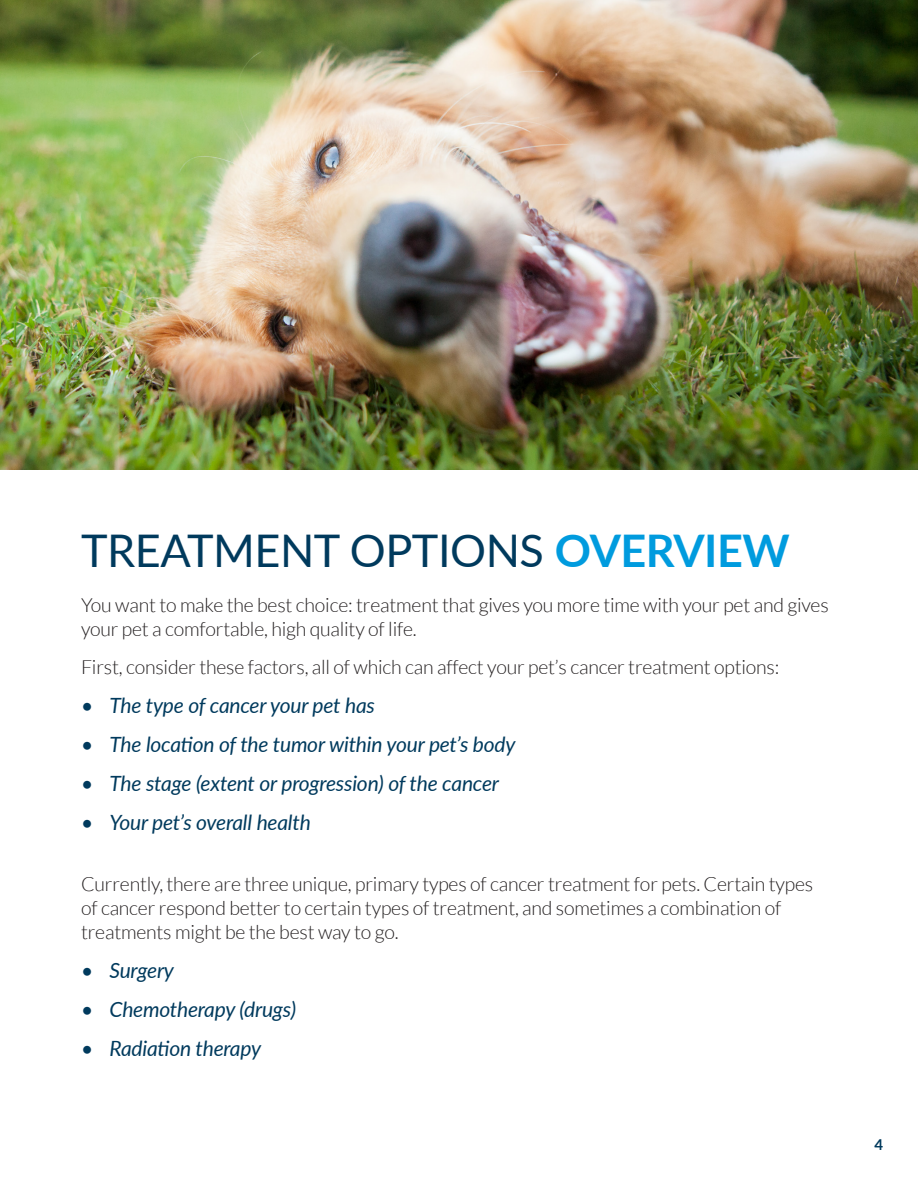
<style>
.page{position:relative;width:918px;height:1188px;background:#fff}
.page>*{position:absolute;margin:0;border:0;box-sizing:border-box;transform-origin:0 0}
.t1{font:45px "Lato";letter-spacing:-.01em;color:#003a5d}
.t2{font:italic 21px "Lato";letter-spacing:-.01em;color:#003a5d}
.t3{font:300 19.5px/24px "Lato";letter-spacing:-.01em;color:#231f20}
.t4{font:700 15px "Lato";color:#003a5d}
.s1{font-weight:700;color:#009bde}
</style>
<div class="page">
<img style="left:0;top:0;width:918px;height:470px">
<p class="t1" style="left:81px;top:518px;width:710px">TREATMENT OPTIONS <span class="s1">OVERVIEW</span></p>
<p class="t3" style="left:81px;top:593px;width:749px">You want to make the best choice: treatment that gives you more time with your pet and gives your pet a comfortable, high quality of life.</p>
<p class="t3" style="left:81px;top:655px;width:700px">First, consider these factors, all of which can affect your pet’s cancer treatment options:</p>
<p class="t2" style="left:81px;top:690px;width:296px">• The type of cancer your pet has</p>
<p class="t2" style="left:81px;top:729px;width:436px">• The location of the tumor within your pet’s body</p>
<p class="t2" style="left:81px;top:768px;width:420px">• The stage (extent or progression) of the cancer</p>
<p class="t2" style="left:81px;top:807px;width:231px">• Your pet’s overall health</p>
<p class="t3" style="left:81px;top:872px;width:734px">Currently, there are three unique, primary types of cancer treatment for pets. Certain types of cancer respond better to certain types of treatment, and sometimes a combination of treatments might be the best way to go.</p>
<p class="t2" style="left:81px;top:956px;width:95px">• Surgery</p>
<p class="t2" style="left:81px;top:995px;width:217px">• Chemotherapy (drugs)</p>
<p class="t2" style="left:81px;top:1034px;width:182px">• Radiation therapy</p>
<p class="t4" style="left:874px;top:1134px;width:10px">4</p>
</div>
